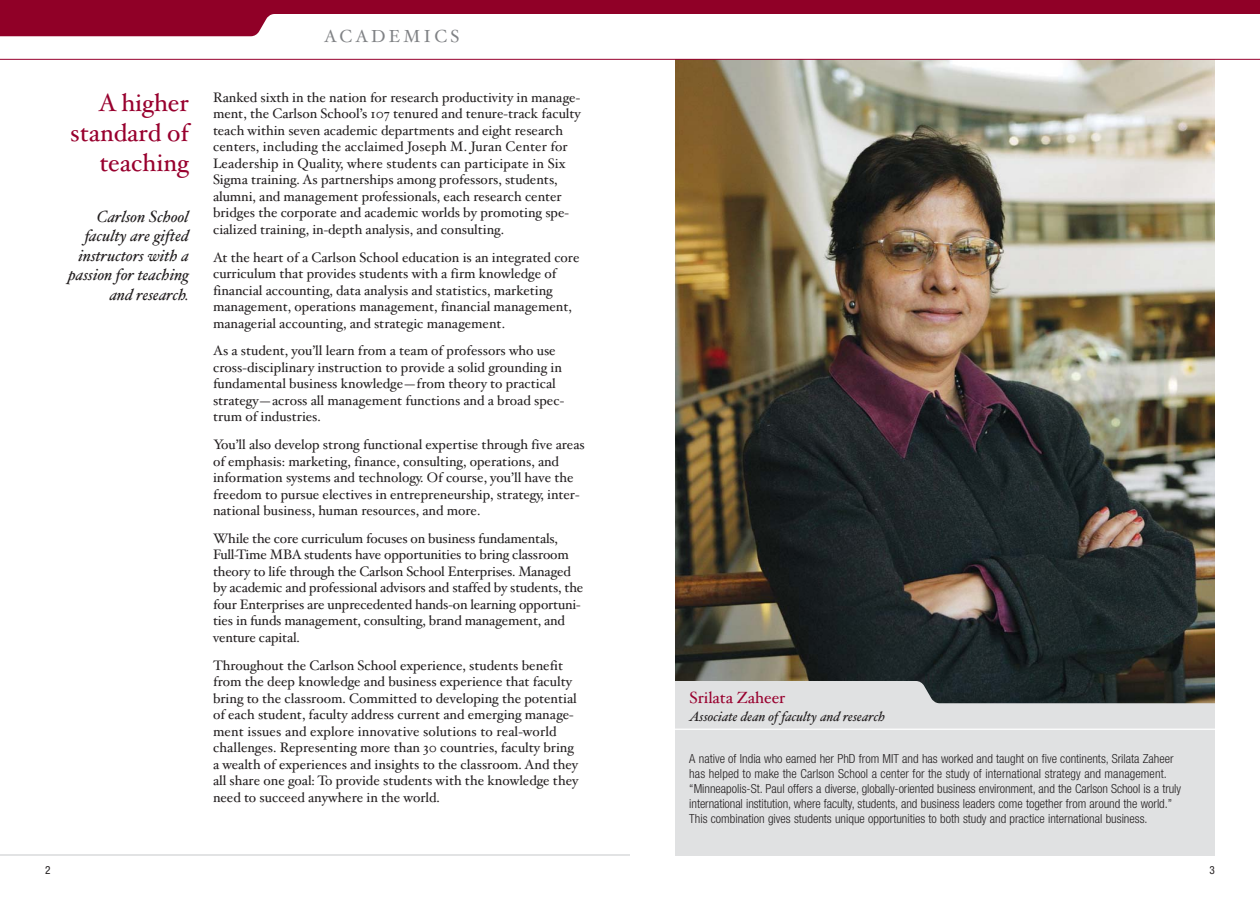
<style>
.page{position:relative;width:1260px;height:900px;background:#fff}
.page>*{position:absolute;margin:0;border:0;box-sizing:border-box;transform-origin:0 0}
.t1{font:25px/30px "Hoefler Text";color:#98002e;text-align:right}
.t2{font:17.5px "Hoefler Text";letter-spacing:.18em;color:#808285}
.t3{font:italic 16.25px/19.5px "Hoefler Text";color:#231f20;text-align:right}
.t4{font:16.25px "Hoefler Text";color:#98002e}
.t5{font:13.75px/16.5px "Hoefler Text";color:#231f20}
.t6{font:italic 13.75px "Hoefler Text";color:#231f20}
.t7{font:300 condensed 12.5px/15px "Helvetica Neue";color:#231f20}
.t8{font:condensed 11.25px "Helvetica Neue";color:#231f20}
</style>
<div class="page">
<img style="left:675px;top:60px;width:540px;height:621px">
<svg style="left:675px;top:681px;width:540px;height:174px;fill:#e0e1e2"></svg>
<hr style="left:675px;top:729px;width:540px;height:1px;background:#fff">
<svg style="left:0;top:0;width:1260px;height:36px;fill:#900027"></svg>
<hr style="left:0;top:59px;width:1260px;height:1px;background:#98002e">
<hr style="left:0;top:854px;width:630px;height:2px;background:#d1d3d4">
<h1 class="t1" style="left:70px;top:90px;width:120px">A higher standard of teaching</h1>
<p class="t3" style="left:68px;top:208px;width:122px">Carlson School faculty are gifted instructors with a passion for teaching and research.</p>
<p class="t2" style="left:324px;top:29px;width:137px">ACADEMICS</p>
<p class="t5" style="left:213px;top:90px;width:369px">Ranked sixth in the nation for research productivity in manage&shy;ment, the Carlson School’s 107 tenured and tenure-track faculty teach within seven academic departments and eight research centers, including the acclaimed Joseph M. Juran Center for Leadership in Quality, where students can participate in Six Sigma training. As partnerships among professors, students, alumni, and management professionals, each research center bridges the corporate and academic worlds by promoting spe&shy;cialized training, in-depth analysis, and consulting.</p>
<p class="t5" style="left:213px;top:250px;width:368px">At the heart of a Carlson School education is an integrated core curriculum that provides students with a firm knowledge of financial accounting, data analysis and statistics, marketing management, operations management, financial management, managerial accounting, and strategic management.</p>
<p class="t5" style="left:213px;top:344px;width:353px">As a student, you’ll learn from a team of professors who use cross-disciplinary instruction to provide a solid grounding in fundamental business knowledge—from theory to practical strategy—across all management functions and a broad spec&shy;trum of industries.</p>
<p class="t5" style="left:213px;top:438px;width:373px">You’ll also develop strong functional expertise through five areas of emphasis: marketing, finance, consulting, operations, and information systems and technology. Of course, you’ll have the freedom to pursue electives in entrepreneurship, strategy, inter&shy;national business, human resources, and more.</p>
<p class="t5" style="left:213px;top:531px;width:372px">While the core curriculum focuses on business fundamentals, Full-Time MBA students have opportunities to bring classroom theory to life through the Carlson School Enterprises. Managed by academic and professional advisors and staffed by students, the four Enterprises are unprecedented hands-on learning opportuni&shy;ties in funds management, consulting, brand management, and venture capital.</p>
<p class="t5" style="left:213px;top:658px;width:367px">Throughout the Carlson School experience, students benefit from the deep knowledge and business experience that faculty bring to the classroom. Committed to developing the potential of each student, faculty address current and emerging manage&shy;ment issues and explore innovative solutions to real-world challenges. Representing more than 30 countries, faculty bring a wealth of experiences and insights to the classroom. And they all share one goal: To provide students with the knowledge they need to succeed anywhere in the world.</p>
<p class="t4" style="left:690px;top:692px;width:97px">Srilata Zaheer</p>
<p class="t6" style="left:690px;top:711px;width:197px">Associate dean of faculty and research</p>
<p class="t7" style="left:689px;top:752px;width:493px">A native of India who earned her PhD from MIT and has worked and taught on five continents, Srilata Zaheer has helped to make the Carlson School a center for the study of international strategy and management. “Minneapolis-St. Paul offers a diverse, globally-oriented business environment, and the Carlson School is a truly international institution, where faculty, students, and business leaders come together from around the world.” This combination gives students unique opportunities to both study and practice international business.</p>
<p class="t8" style="left:45px;top:866px;width:7px">2</p>
<p class="t8" style="left:1210px;top:866px;width:7px">3</p>
</div>
